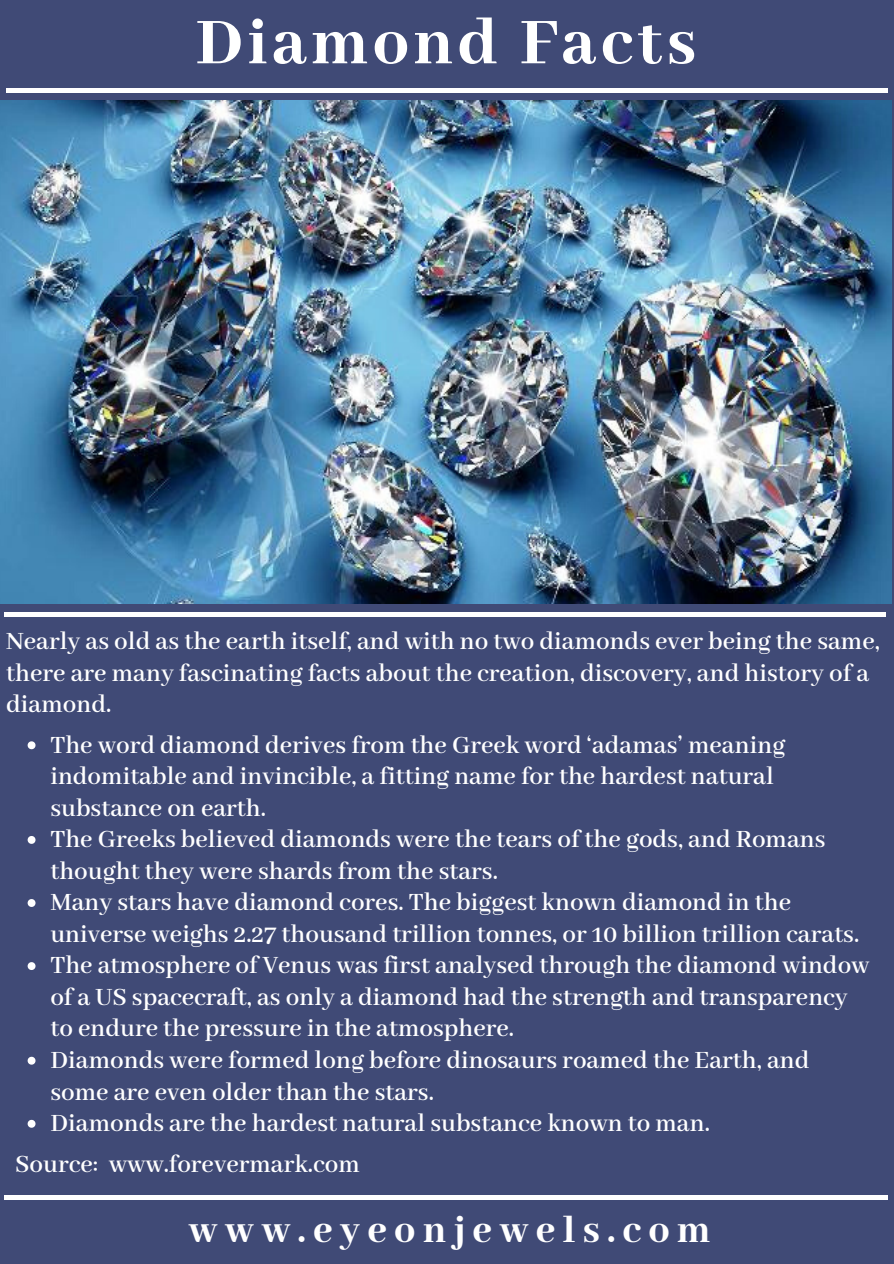
<style>
.page{position:relative;width:894px;height:1264px;background:#fff}
.page>*{position:absolute;margin:0;border:0;box-sizing:border-box;transform-origin:0 0}
.t1{font:800 72px "Abhaya Libre";letter-spacing:.06em;color:#fff}
.t2{font:800 42px "Abhaya Libre";letter-spacing:.175em;color:#fff}
.t3{font:600 27px/31.5px "Abhaya Libre";color:#fff}
</style>
<div class="page">
<div style="left:0;top:0;width:893px;height:1263px;background:#404a76"></div>
<div style="left:6px;top:88px;width:881px;height:5px;background:#fff"></div>
<hr style="left:5px;top:1195px;width:882px;height:4px;background:#fff">
<img style="left:0;top:100px;width:891px;height:503px">
<svg style="left:28px;top:741px;width:7px;height:8px"></svg>
<svg style="left:28px;top:836px;width:7px;height:7px"></svg>
<svg style="left:28px;top:899px;width:7px;height:8px"></svg>
<svg style="left:28px;top:962px;width:7px;height:8px"></svg>
<svg style="left:28px;top:1056px;width:7px;height:8px"></svg>
<svg style="left:28px;top:1119px;width:7px;height:8px"></svg>
<hr style="left:4px;top:612px;width:881px;height:4px;background:#fff">
<h1 class="t1" style="left:196px;top:3px;width:501px">Diamond Facts</h1>
<p class="t3" style="left:6px;top:626px;width:874px">Nearly as old as the earth itself, and with no two diamonds ever being the same, there are many fascinating facts about the creation, discovery, and history of a diamond.</p>
<p class="t3" style="left:50px;top:730px;width:820px">The word diamond derives from the Greek word ‘adamas’ meaning indomitable and invincible, a fitting name for the hardest natural substance on earth.<br>The Greeks believed diamonds were the tears of the gods, and Romans thought they were shards from the stars.<br>Many stars have diamond cores. The biggest known diamond in the universe weighs 2.27 thousand trillion tonnes, or 10 billion trillion carats.<br>The atmosphere of Venus was first analysed through the diamond window of a US spacecraft, as only a diamond had the strength and transparency to endure the pressure in the atmosphere.<br>Diamonds were formed long before dinosaurs roamed the Earth, and some are even older than the stars.<br>Diamonds are the hardest natural substance known to man.</p>
<p class="t3" style="left:15px;top:1148px;width:346px">Source: www.forevermark.com</p>
<h2 class="t2" style="left:188px;top:1206px;width:523px">www.eyeonjewels.com</h2>
</div>
